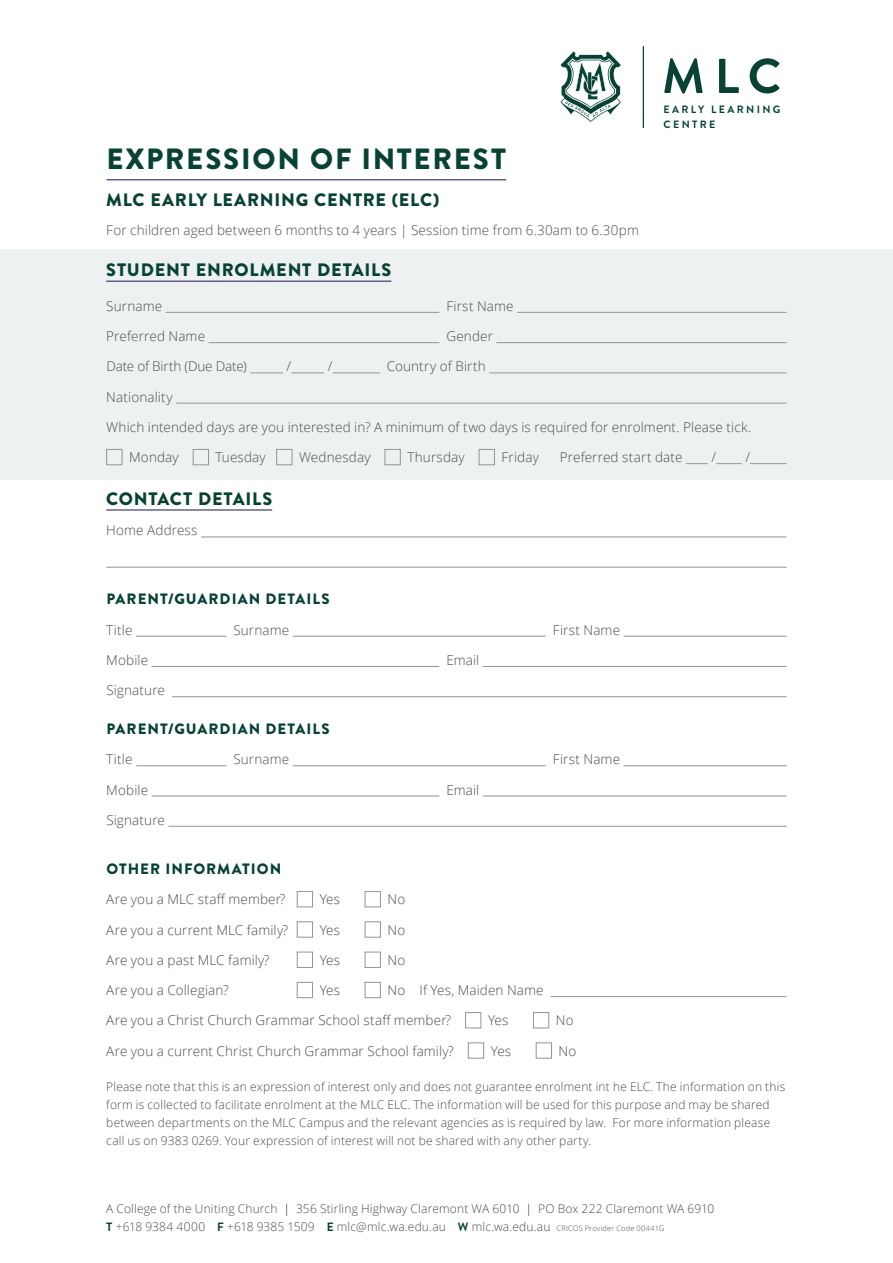
<style>
.page{position:relative;width:893px;height:1263px;background:#fff}
.page>*{position:absolute;margin:0;border:0;box-sizing:border-box;transform-origin:0 0}
.t1{font:900 29.25px "Brandon Grotesque";letter-spacing:.06em;color:#074235}
.t2{font:900 18px "Brandon Grotesque";letter-spacing:.04em;color:#074235}
.t3{font:900 15px "Brandon Grotesque";letter-spacing:.07em;color:#074235}
.t4{font:300 13.5px "Open Sans";letter-spacing:.01em;color:#4b4c4d}
.t5{font:300 13.5px "Open Sans";letter-spacing:-.01em;color:#4b4c4d}
.t6{font:300 12px/18px "Open Sans";letter-spacing:.015em;color:#4b4c4d}
.t7{font:700 10.65px/14.9px "Brandon Grotesque";letter-spacing:.22em;color:#074235}
.s1{color:#191156}
.s2{color:#074235}
.s3{font-family:"Brandon Text";font-weight:700;color:#074235}
.s4{font-size:7.5px}
</style>
<div class="page">
<div style="left:0;top:249px;width:893px;height:231px;background:#eef1f2"></div>
<svg style="left:560px;top:51px;width:61px;height:72px"></svg>
<hr style="left:643px;top:47px;width:1px;height:81px;background:#074235">
<svg style="left:664px;top:58px;width:39px;height:35px"></svg>
<svg style="left:719px;top:59px;width:20px;height:34px"></svg>
<svg style="left:750px;top:58px;width:30px;height:35px"></svg>
<hr style="left:106px;top:281px;width:285px;height:1px;background:#191156">
<hr style="left:166px;top:312px;width:273px;height:1px;background:#939598">
<hr style="left:517px;top:312px;width:270px;height:1px;background:#939598">
<hr style="left:209px;top:342px;width:230px;height:1px;background:#939598">
<hr style="left:496px;top:342px;width:291px;height:1px;background:#939598">
<hr style="left:250px;top:372px;width:33px;height:1px;background:#939598">
<hr style="left:291px;top:372px;width:33px;height:1px;background:#939598">
<hr style="left:332px;top:372px;width:48px;height:1px;background:#939598">
<hr style="left:489px;top:372px;width:298px;height:1px;background:#939598">
<hr style="left:176px;top:403px;width:611px;height:1px;background:#939598">
<svg style="left:686px;top:463px;width:22px;height:1px"></svg>
<svg style="left:716px;top:463px;width:26px;height:1px"></svg>
<hr style="left:750px;top:463px;width:37px;height:1px;background:#939598">
<hr style="left:106px;top:510px;width:166px;height:1px;background:#191156">
<hr style="left:201px;top:536px;width:586px;height:1px;background:#939598">
<hr style="left:106px;top:567px;width:681px;height:1px;background:#939598">
<hr style="left:136px;top:636px;width:90px;height:1px;background:#939598">
<hr style="left:293px;top:636px;width:253px;height:1px;background:#939598">
<hr style="left:624px;top:636px;width:163px;height:1px;background:#939598">
<hr style="left:152px;top:666px;width:287px;height:1px;background:#939598">
<hr style="left:483px;top:666px;width:304px;height:1px;background:#939598">
<hr style="left:172px;top:696px;width:615px;height:1px;background:#939598">
<hr style="left:136px;top:765px;width:90px;height:1px;background:#939598">
<hr style="left:293px;top:765px;width:253px;height:1px;background:#939598">
<hr style="left:624px;top:765px;width:163px;height:1px;background:#939598">
<hr style="left:152px;top:796px;width:287px;height:1px;background:#939598">
<hr style="left:483px;top:796px;width:304px;height:1px;background:#939598">
<hr style="left:168px;top:826px;width:619px;height:1px;background:#939598">
<hr style="left:551px;top:996px;width:236px;height:1px;background:#939598">
<div style="left:106px;top:449px;width:16px;height:16px;border:1px solid #939598"></div>
<div style="left:193px;top:449px;width:16px;height:16px;border:1px solid #939598"></div>
<div style="left:276px;top:449px;width:16px;height:16px;border:1px solid #939598"></div>
<div style="left:385px;top:449px;width:16px;height:16px;border:1px solid #939598"></div>
<div style="left:479px;top:449px;width:16px;height:16px;border:1px solid #939598"></div>
<div style="left:297px;top:891px;width:16px;height:16px;border:1px solid #939598"></div>
<div style="left:365px;top:891px;width:16px;height:16px;border:1px solid #939598"></div>
<div style="left:297px;top:921px;width:16px;height:16px;border:1px solid #939598"></div>
<div style="left:365px;top:921px;width:16px;height:16px;border:1px solid #939598"></div>
<div style="left:297px;top:952px;width:16px;height:16px;border:1px solid #939598"></div>
<div style="left:365px;top:952px;width:16px;height:16px;border:1px solid #939598"></div>
<div style="left:297px;top:982px;width:16px;height:16px;border:1px solid #939598"></div>
<div style="left:365px;top:982px;width:16px;height:16px;border:1px solid #939598"></div>
<div style="left:465px;top:1012px;width:16px;height:16px;border:1px solid #939598"></div>
<div style="left:533px;top:1012px;width:16px;height:16px;border:1px solid #939598"></div>
<div style="left:468px;top:1042px;width:16px;height:16px;border:1px solid #939598"></div>
<div style="left:536px;top:1042px;width:16px;height:16px;border:1px solid #939598"></div>
<hr style="left:107px;top:179px;width:399px;height:1px;background:#191156">
<h1 class="t1" style="left:107px;top:138px;width:401px">EXPRESSION OF INTEREST</h1>
<h2 class="t2" style="left:106px;top:187px;width:335px">MLC EARLY LEARNING CENTRE (ELC)</h2>
<p class="t4" style="left:106px;top:220px;width:534px">For children aged between 6 months to 4 years | Session time from 6.30am to 6.30pm</p>
<p class="t7" style="left:664px;top:102px;width:118px">EARLY LEARNING<br>CENTRE</p>
<h2 class="t2" style="left:106px;top:257px;width:287px">STUDENT ENROLMENT DETAILS</h2>
<p class="t4" style="left:106px;top:297px;width:57px">Surname</p>
<p class="t4" style="left:446px;top:297px;width:69px">First Name</p>
<p class="t4" style="left:106px;top:327px;width:100px">Preferred Name</p>
<p class="t4" style="left:446px;top:327px;width:48px">Gender</p>
<p class="t5" style="left:106px;top:357px;width:142px">Date of Birth (Due Date)</p>
<p class="t4" style="left:287px;top:357px;width:6px">/</p>
<p class="t4" style="left:328px;top:357px;width:6px">/</p>
<p class="t4" style="left:387px;top:357px;width:101px">Country of Birth</p>
<p class="t4" style="left:106px;top:387px;width:68px">Nationality</p>
<p class="t4" style="left:106px;top:418px;width:646px">Which intended days are you interested in? A minimum of two days is required for enrolment. Please tick.</p>
<p class="t4" style="left:129px;top:448px;width:51px">Monday</p>
<p class="t4" style="left:216px;top:448px;width:52px">Tuesday</p>
<p class="t4" style="left:299px;top:448px;width:73px">Wednesday</p>
<p class="t4" style="left:407px;top:448px;width:59px">Thursday</p>
<p class="t4" style="left:502px;top:448px;width:39px">Friday</p>
<p class="t4" style="left:560px;top:448px;width:124px">Preferred start date</p>
<p class="t4" style="left:711px;top:448px;width:6px">/</p>
<p class="t4" style="left:745px;top:448px;width:6px">/</p>
<h2 class="t2" style="left:106px;top:486px;width:167px">CONTACT DETAILS</h2>
<p class="t4" style="left:106px;top:521px;width:93px">Home Address</p>
<p class="t3" style="left:106px;top:589px;width:225px">PARENT/GUARDIAN DETAILS</p>
<p class="t4" style="left:106px;top:620px;width:28px">Title</p>
<p class="t4" style="left:233px;top:620px;width:57px">Surname</p>
<p class="t4" style="left:553px;top:620px;width:69px">First Name</p>
<p class="t4" style="left:106px;top:651px;width:43px">Mobile</p>
<p class="t4" style="left:446px;top:651px;width:34px">Email</p>
<p class="t4" style="left:106px;top:681px;width:60px">Signature</p>
<p class="t3" style="left:106px;top:718px;width:225px">PARENT/GUARDIAN DETAILS</p>
<p class="t4" style="left:106px;top:750px;width:28px">Title</p>
<p class="t4" style="left:233px;top:750px;width:57px">Surname</p>
<p class="t4" style="left:553px;top:750px;width:69px">First Name</p>
<p class="t4" style="left:106px;top:780px;width:43px">Mobile</p>
<p class="t4" style="left:446px;top:780px;width:34px">Email</p>
<p class="t4" style="left:106px;top:811px;width:60px">Signature</p>
<p class="t3" style="left:106px;top:858px;width:176px">OTHER INFORMATION</p>
<p class="t4" style="left:106px;top:890px;width:181px">Are you a MLC staff member?</p>
<p class="t4" style="left:320px;top:890px;width:22px">Yes</p>
<p class="t4" style="left:388px;top:890px;width:19px">No</p>
<p class="t4" style="left:106px;top:920px;width:184px">Are you a current MLC family?</p>
<p class="t4" style="left:320px;top:920px;width:22px">Yes</p>
<p class="t4" style="left:388px;top:920px;width:19px">No</p>
<p class="t4" style="left:106px;top:951px;width:165px">Are you a past MLC family?</p>
<p class="t4" style="left:320px;top:951px;width:22px">Yes</p>
<p class="t4" style="left:388px;top:951px;width:19px">No</p>
<p class="t4" style="left:106px;top:981px;width:124px">Are you a Collegian?</p>
<p class="t4" style="left:320px;top:981px;width:22px">Yes</p>
<p class="t4" style="left:388px;top:981px;width:158px">No If Yes, Maiden Name</p>
<p class="t4" style="left:106px;top:1011px;width:346px">Are you a Christ Church Grammar School staff member?</p>
<p class="t4" style="left:488px;top:1011px;width:22px">Yes</p>
<p class="t4" style="left:556px;top:1011px;width:19px">No</p>
<p class="t4" style="left:106px;top:1041px;width:349px">Are you a current Christ Church Grammar School family?</p>
<p class="t4" style="left:491px;top:1041px;width:22px">Yes</p>
<p class="t4" style="left:559px;top:1041px;width:19px">No</p>
<p class="t6" style="left:106px;top:1077px;width:680px">Please note that this is an expression of interest only and does not guarantee enrolment int he ELC. The information on this form is collected to facilitate enrolment at the MLC ELC. The information will be used for this purpose and may be shared between departments on the MLC Campus and the relevant agencies as is required by law. For more information please call us on 9383 0269. Your expression of interest will not be shared with any other party.</p>
<p class="t6" style="left:106px;top:1199px;width:610px">A College of the Uniting Church <span class="s1">|</span> 356 Stirling Highway Claremont WA 6010 <span class="s2">|</span> PO Box 222 Claremont WA 6910<br><span class="s3">T</span> +618 9384 4000 <span class="s3">F</span> +618 9385 1509 <span class="s3">E</span> mlc@mlc.wa.edu.au <span class="s3">W</span> mlc.wa.edu.au <span class="s4">CRICOS Provider Code 00441G</span></p>
</div>
